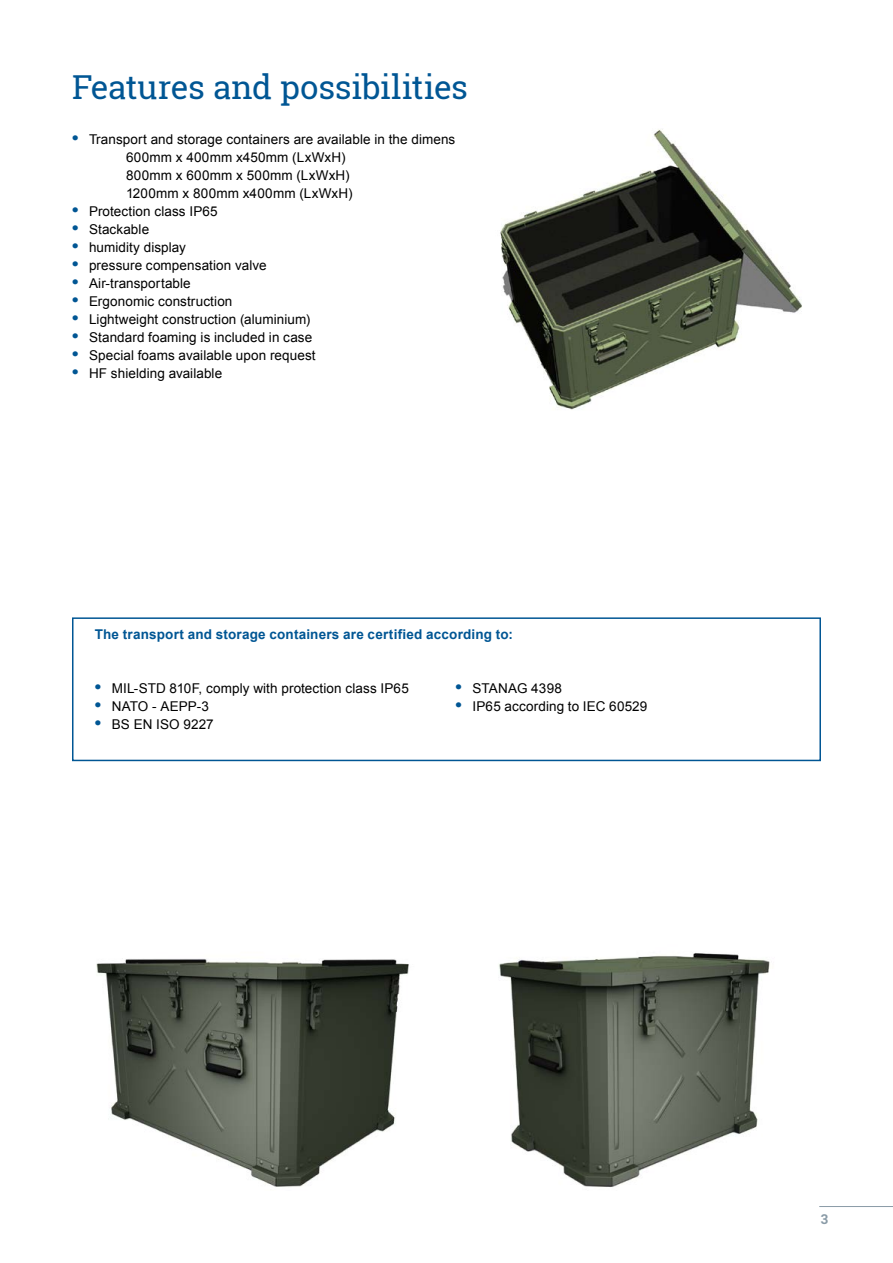
<style>
.page{position:relative;width:893px;height:1263px;background:#fff}
.page>*{position:absolute;margin:0;border:0;box-sizing:border-box;transform-origin:0 0}
.t1{font:33px "Roboto Slab";letter-spacing:-.015em;color:#005694}
.t2{font:13.5px/18px "Arial";letter-spacing:.01em;color:#000}
.t3{font:700 13.5px "Arial";letter-spacing:.015em;color:#005694}
.t4{font:700 13.5px "Roboto Slab";color:#8a9ba7}
.s1{font-weight:700;font-size:18px;color:#005694}
</style>
<div class="page">
<hr style="left:819px;top:1206px;width:74px;height:1px;background:#8a9ba7">
<div style="left:72px;top:617px;width:749px;height:144px;border:2px solid #005694"></div>
<img style="left:499px;top:953px;width:271px;height:234px">
<img style="left:500px;top:129px;width:302px;height:281px">
<img style="left:96px;top:959px;width:313px;height:228px">
<h1 class="t1" style="left:72px;top:64px;width:398px">Features and possibilities</h1>
<p class="t2" style="left:126px;top:130px;width:360px;text-indent:-54px"><span class="s1">•</span> Transport and storage containers are available in the dimensions:<br>600mm x 400mm x450mm (LxWxH)<br>800mm x 600mm x 500mm (LxWxH)<br>1200mm x 800mm x400mm (LxWxH)</p>
<p class="t2" style="left:72px;top:202px;width:147px"><span class="s1">•</span> Protection class IP65</p>
<p class="t2" style="left:72px;top:220px;width:79px"><span class="s1">•</span> Stackable</p>
<p class="t2" style="left:72px;top:238px;width:116px"><span class="s1">•</span> humidity display</p>
<p class="t2" style="left:72px;top:256px;width:196px"><span class="s1">•</span> pressure compensation valve</p>
<p class="t2" style="left:72px;top:274px;width:120px"><span class="s1">•</span> Air-transportable</p>
<p class="t2" style="left:72px;top:292px;width:162px"><span class="s1">•</span> Ergonomic construction</p>
<p class="t2" style="left:72px;top:310px;width:240px"><span class="s1">•</span> Lightweight construction (aluminium)</p>
<p class="t2" style="left:72px;top:328px;width:242px"><span class="s1">•</span> Standard foaming is included in case</p>
<p class="t2" style="left:72px;top:346px;width:245px"><span class="s1">•</span> Special foams available upon request</p>
<p class="t2" style="left:72px;top:364px;width:152px"><span class="s1">•</span> HF shielding available</p>
<p class="t3" style="left:95px;top:625px;width:420px">The transport and storage containers are certified according to:</p>
<p class="t2" style="left:95px;top:679px;width:316px"><span class="s1">•</span> MIL-STD 810F, comply with protection class IP65</p>
<p class="t2" style="left:95px;top:697px;width:116px"><span class="s1">•</span> NATO - AEPP-3</p>
<p class="t2" style="left:95px;top:715px;width:121px"><span class="s1">•</span> BS EN ISO 9227</p>
<p class="t2" style="left:455px;top:679px;width:108px"><span class="s1">•</span> STANAG 4398</p>
<p class="t2" style="left:455px;top:697px;width:193px"><span class="s1">•</span> IP65 according to IEC 60529</p>
<p class="t4" style="left:821px;top:1209px;width:9px">3</p>
</div>
